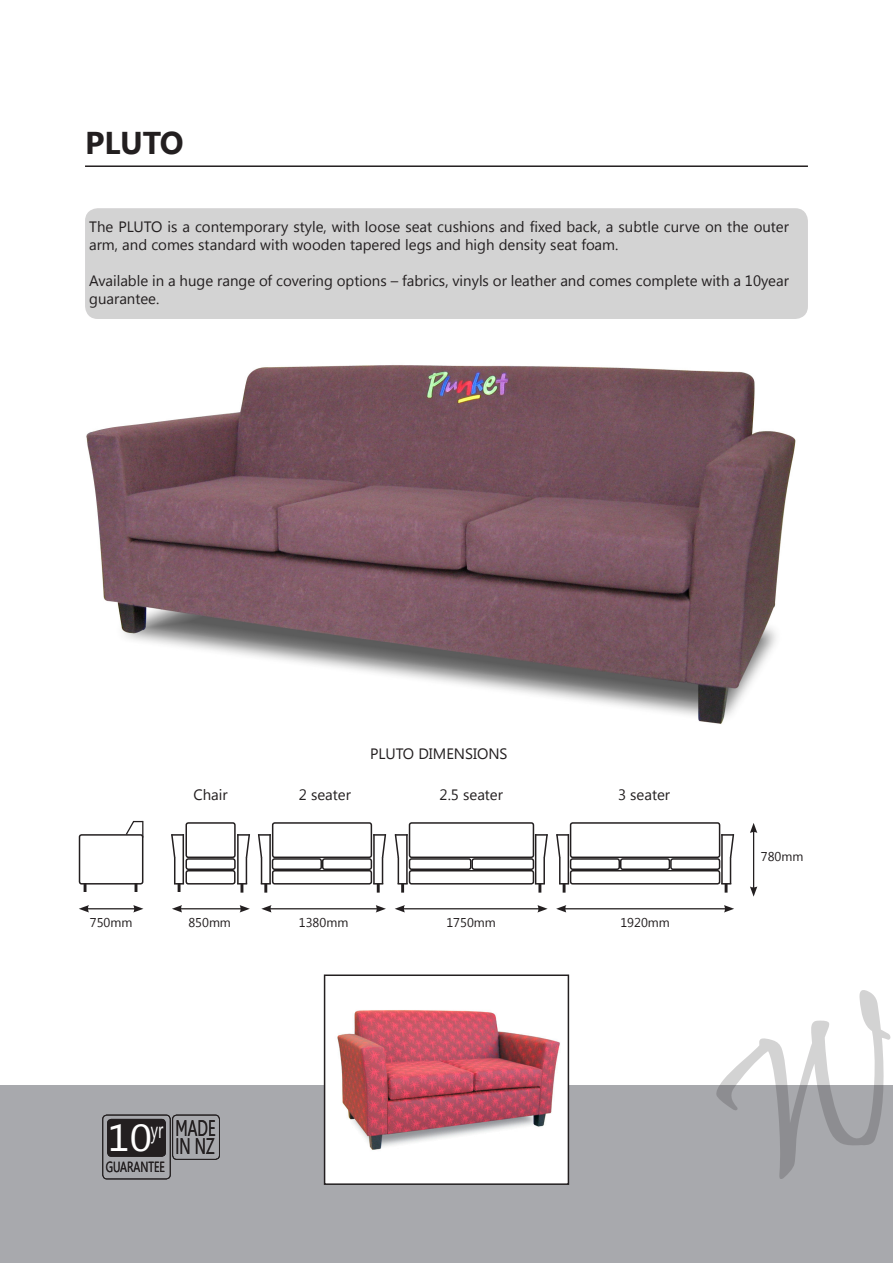
<style>
.page{position:relative;width:893px;height:1263px;background:#fff}
.page>*{position:absolute;margin:0;border:0;box-sizing:border-box;transform-origin:0 0}
.t1{font:299.7px "Pristina";color:#231f20;scale:1.14 1}
.t2{font:37.5px "Microsoft Tai Le";color:#fff;scale:1.1 1}
.t3{font:700 31.5px "Khmer UI";letter-spacing:-.005em;color:#231f20}
.t4{font:22.5px/18px "Gisha";color:#231f20;scale:.67 1}
.t5{font:22.5px "Gisha";color:#fff;scale:.67 1}
.t6{font:15px/18px "Khmer UI";color:#231f20}
.t7{font:14.7px "Gisha";color:#231f20;scale:.73 1}
.t8{font:12.75px "Khmer UI";color:#231f20}
</style>
<div class="page">
<div style="left:0;top:1085px;width:893px;height:178px;background:#a8a9ad"></div>
<hr style="left:85px;top:165px;width:723px;height:2px;background:#231f20">
<hr style="left:87px;top:908px;width:49px;height:1px;background:#231f20">
<svg style="left:79px;top:905px;width:10px;height:7px"></svg>
<svg style="left:133px;top:905px;width:10px;height:7px"></svg>
<hr style="left:180px;top:908px;width:62px;height:1px;background:#231f20">
<svg style="left:172px;top:905px;width:10px;height:7px"></svg>
<svg style="left:240px;top:905px;width:10px;height:7px"></svg>
<hr style="left:269px;top:908px;width:109px;height:1px;background:#231f20">
<svg style="left:261px;top:905px;width:11px;height:7px"></svg>
<svg style="left:376px;top:905px;width:10px;height:7px"></svg>
<hr style="left:564px;top:908px;width:162px;height:1px;background:#231f20">
<svg style="left:556px;top:905px;width:10px;height:7px"></svg>
<svg style="left:724px;top:905px;width:10px;height:7px"></svg>
<hr style="left:403px;top:908px;width:137px;height:1px;background:#231f20">
<svg style="left:395px;top:905px;width:10px;height:7px"></svg>
<svg style="left:537px;top:905px;width:11px;height:7px"></svg>
<hr style="left:753px;top:831px;width:1px;height:58px;background:#231f20">
<svg style="left:750px;top:823px;width:7px;height:10px"></svg>
<svg style="left:750px;top:886px;width:7px;height:11px"></svg>
<div style="left:325px;top:975px;width:243px;height:209px;background:#fff"></div>
<img style="left:337px;top:1010px;width:223px;height:140px">
<div style="left:324px;top:974px;width:245px;height:211px;border:2px solid #231f20"></div>
<img style="left:86px;top:365px;width:710px;height:359px">
<div style="left:85px;top:208px;width:723px;height:111px;background:#d3d3d3;border-radius:13px"></div>
<svg style="left:126px;top:820px;width:17px;height:15px"></svg>
<div style="left:185px;top:858px;width:51px;height:12px;border:2px solid #231f20;border-radius:2px"></div>
<div style="left:272px;top:858px;width:50px;height:12px;border:2px solid #231f20;border-radius:2px"></div>
<div style="left:409px;top:858px;width:62px;height:12px;border:2px solid #231f20;border-radius:2px"></div>
<div style="left:471px;top:858px;width:63px;height:12px;border:2px solid #231f20;border-radius:2px"></div>
<div style="left:322px;top:858px;width:50px;height:12px;border:2px solid #231f20;border-radius:2px"></div>
<div style="left:570px;top:858px;width:50px;height:12px;border:2px solid #231f20;border-radius:2px"></div>
<div style="left:620px;top:858px;width:50px;height:12px;border:2px solid #231f20;border-radius:2px"></div>
<div style="left:670px;top:858px;width:50px;height:12px;border:2px solid #231f20;border-radius:2px"></div>
<div style="left:79px;top:834px;width:64px;height:50px;border:2px solid #231f20;border-radius:2px"></div>
<div style="left:185px;top:870px;width:51px;height:14px;border:2px solid #231f20;border-radius:2px"></div>
<div style="left:409px;top:870px;width:125px;height:14px;border:2px solid #231f20;border-radius:2px"></div>
<div style="left:570px;top:870px;width:150px;height:14px;border:2px solid #231f20;border-radius:2px"></div>
<div style="left:272px;top:870px;width:100px;height:14px;border:2px solid #231f20;border-radius:2px"></div>
<div style="left:185px;top:822px;width:51px;height:36px;border:2px solid #231f20;border-radius:2px"></div>
<div style="left:272px;top:822px;width:100px;height:36px;border:2px solid #231f20;border-radius:2px"></div>
<div style="left:409px;top:822px;width:125px;height:36px;border:2px solid #231f20;border-radius:2px"></div>
<div style="left:570px;top:822px;width:150px;height:36px;border:2px solid #231f20;border-radius:2px"></div>
<svg style="left:135px;top:883px;width:2px;height:9px"></svg>
<svg style="left:84px;top:883px;width:3px;height:9px"></svg>
<svg style="left:559px;top:883px;width:10px;height:10px"></svg>
<svg style="left:535px;top:883px;width:10px;height:10px"></svg>
<hr style="left:568px;top:834px;width:1px;height:50px;background:#231f20">
<hr style="left:535px;top:834px;width:1px;height:50px;background:#231f20">
<hr style="left:559px;top:857px;width:2px;height:27px;background:#231f20">
<hr style="left:543px;top:857px;width:2px;height:27px;background:#231f20">
<svg style="left:171px;top:834px;width:13px;height:58px"></svg>
<svg style="left:257px;top:834px;width:14px;height:59px"></svg>
<svg style="left:394px;top:834px;width:14px;height:59px"></svg>
<svg style="left:556px;top:834px;width:12px;height:25px"></svg>
<svg style="left:237px;top:834px;width:13px;height:59px"></svg>
<svg style="left:373px;top:834px;width:14px;height:59px"></svg>
<svg style="left:536px;top:834px;width:12px;height:25px"></svg>
<svg style="left:721px;top:834px;width:14px;height:59px"></svg>
<div style="left:107px;top:1119px;width:59px;height:38px;background:#231f20;border-radius:4px"></div>
<div style="left:172px;top:1115px;width:48px;height:45px;border:1px solid #231f20;border-radius:4px"></div>
<div style="left:102px;top:1115px;width:69px;height:64px;border:1px solid #231f20;border-radius:4px"></div>
<h3 class="t3" style="left:85px;top:125px;width:100px">pluto</h3>
<h1 class="t1" style="left:558px;top:144px;width:269px">So</h1>
<p class="t6" style="left:89px;top:218px;width:701px">The PLUTO is a contemporary style, with loose seat cushions and fixed back, a subtle curve on the outer arm, and comes standard with wooden tapered legs and high density seat foam.</p>
<p class="t6" style="left:89px;top:272px;width:701px">Available in a huge range of covering options – fabrics, vinyls or leather and comes complete with a 10year guarantee.</p>
<p class="t6" style="left:370px;top:745px;width:139px">PLUTO DIMENSIONS</p>
<p class="t6" style="left:193px;top:786px;width:36px">Chair</p>
<p class="t6" style="left:299px;top:786px;width:54px">2 seater</p>
<p class="t6" style="left:440px;top:786px;width:65px">2.5 seater</p>
<p class="t6" style="left:618px;top:786px;width:54px">3 seater</p>
<p class="t8" style="left:90px;top:915px;width:44px">750mm</p>
<p class="t8" style="left:188px;top:915px;width:44px">850mm</p>
<p class="t8" style="left:299px;top:915px;width:51px">1380mm</p>
<p class="t8" style="left:446px;top:915px;width:51px">1750mm</p>
<p class="t8" style="left:620px;top:915px;width:51px">1920mm</p>
<h2 class="t2" style="left:108px;top:1116px;width:42px">10</h2>
<h3 class="t5" style="left:151px;top:1117px;width:20px">yr</h3>
<p class="t7" style="left:106px;top:1159px;width:83px">GUARANTEE</p>
<h3 class="t4" style="left:176px;top:1119px;width:61px">MADE<br>IN NZ</h3>
<p class="t8" style="left:761px;top:849px;width:44px">780mm</p>
</div>
